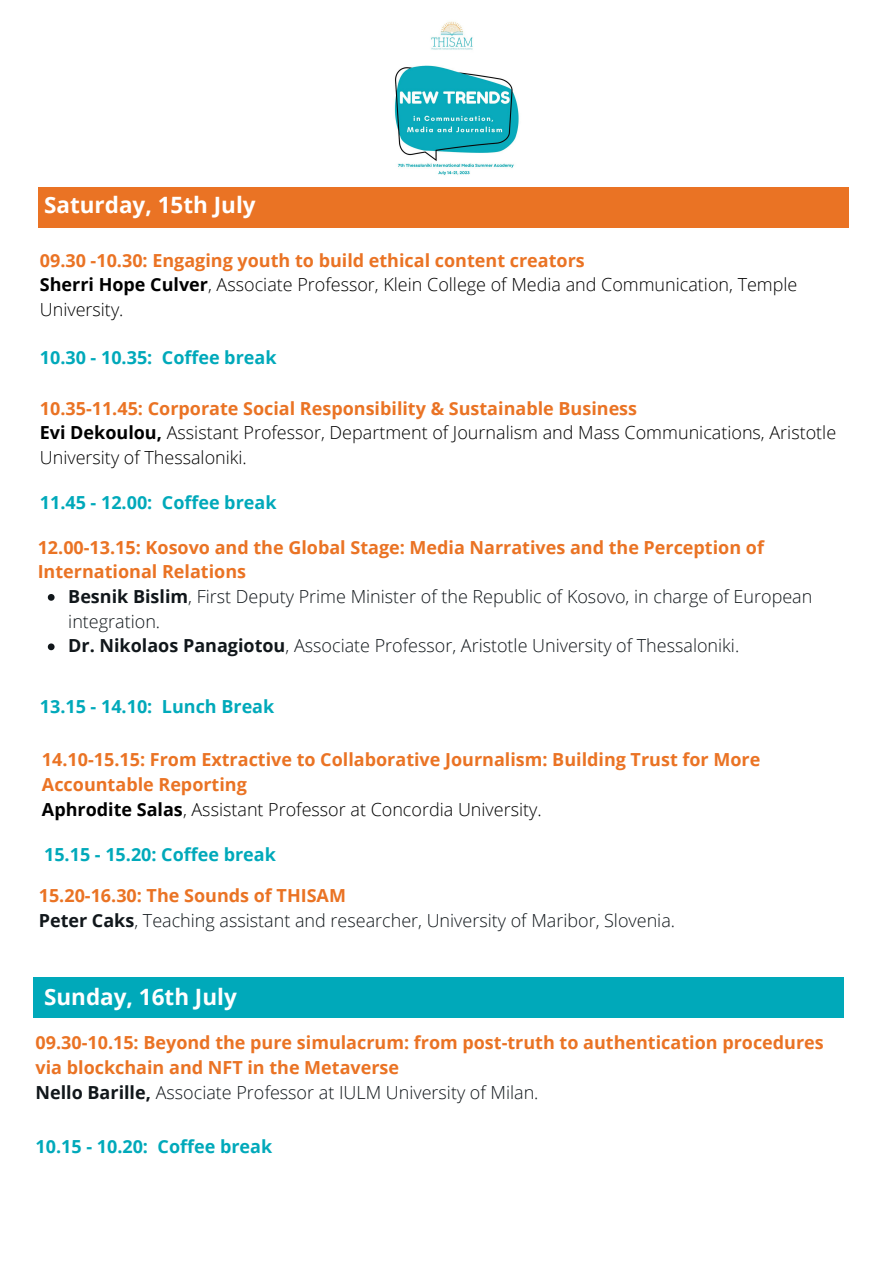
<style>
.page{position:relative;width:893px;height:1264px;background:#fff}
.page>*{position:absolute;margin:0;border:0;box-sizing:border-box;transform-origin:0 0}
.t1{font:700 22.5px "Open Sans";color:#fff}
.t2{font:700 18px/24.8px "Open Sans";color:#ea7324}
.t3{font:300 18px/24.8px "Open Sans";color:#11171b}
.t4{font:300 18px/24.8px "Open Sans";color:#000}
.t5{font:700 18px "Open Sans";color:#00a9ba}
.s1{font-weight:700}
</style>
<div class="page">
<div style="left:38px;top:187px;width:810px;height:41px;background:#ea7324"></div>
<img style="left:394px;top:21px;width:125px;height:154px">
<div style="left:33px;top:976px;width:811px;height:41px;background:#00a9ba"></div>
<div style="left:459px;top:0;width:268px;height:105px;background:#fff"></div>
<svg style="left:48px;top:594px;width:7px;height:6px"></svg>
<svg style="left:48px;top:643px;width:7px;height:7px"></svg>
<p class="t1" style="left:44px;top:189px;width:213px">Saturday, 15th July</p>
<p class="t2" style="left:40px;top:247px;width:546px">09.30 -10.30: Engaging youth to build ethical content creators</p>
<p class="t4" style="left:40px;top:272px;width:759px"><span class="s1">Sherri Hope Culver</span>, Associate Professor, Klein College of Media and Communication, Temple<br>University.</p>
<p class="t5" style="left:40px;top:344px;width:238px">10.30 - 10.35: Coffee break</p>
<p class="t2" style="left:40px;top:395px;width:598px">10.35-11.45: Corporate Social Responsibility &amp; Sustainable Business</p>
<p class="t4" style="left:40px;top:420px;width:797px"><span class="s1">Evi Dekoulou,</span> Assistant Professor, Department of Journalism and Mass Communications, Aristotle<br>University of Thessaloniki.</p>
<p class="t5" style="left:40px;top:489px;width:238px">11.45 - 12.00: Coffee break</p>
<p class="t2" style="left:38px;top:534px;width:727px">12.00-13.15: Kosovo and the Global Stage: Media Narratives and the Perception of<br>International Relations</p>
<p class="t3" style="left:68px;top:583px;width:745px"><span class="s1">Besnik Bislim</span>, First Deputy Prime Minister of the Republic of Kosovo, in charge of European integration.</p>
<p class="t3" style="left:68px;top:633px;width:672px"><span class="s1">Dr. Nikolaos Panagiotou</span>, Associate Professor, Aristotle University of Thessaloniki.</p>
<p class="t5" style="left:40px;top:693px;width:236px">13.15 - 14.10: Lunch Break</p>
<p class="t2" style="left:42px;top:747px;width:719px">14.10-15.15: From Extractive to Collaborative Journalism: Building Trust for More<br>Accountable Reporting</p>
<p class="t4" style="left:42px;top:796px;width:501px"><span class="s1">Aphrodite Salas</span>, Assistant Professor at Concordia University.</p>
<p class="t5" style="left:44px;top:842px;width:233px">15.15 - 15.20: Coffee break</p>
<p class="t2" style="left:39px;top:882px;width:309px">15.20-16.30: The Sounds of THISAM</p>
<p class="t3" style="left:39px;top:907px;width:637px"><span class="s1">Peter Caks</span>, Teaching assistant and researcher, University of Maribor, Slovenia.</p>
<p class="t1" style="left:44px;top:981px;width:194px">Sunday, 16th July</p>
<p class="t2" style="left:36px;top:1029px;width:789px">09.30-10.15: Beyond the pure simulacrum: from post-truth to authentication procedures via blockchain and NFT in the Metaverse</p>
<p class="t3" style="left:36px;top:1079px;width:504px"><span class="s1">Nello Barille,</span> Associate Professor at IULM University of Milan.</p>
<p class="t5" style="left:36px;top:1133px;width:238px">10.15 - 10.20: Coffee break</p>
</div>
